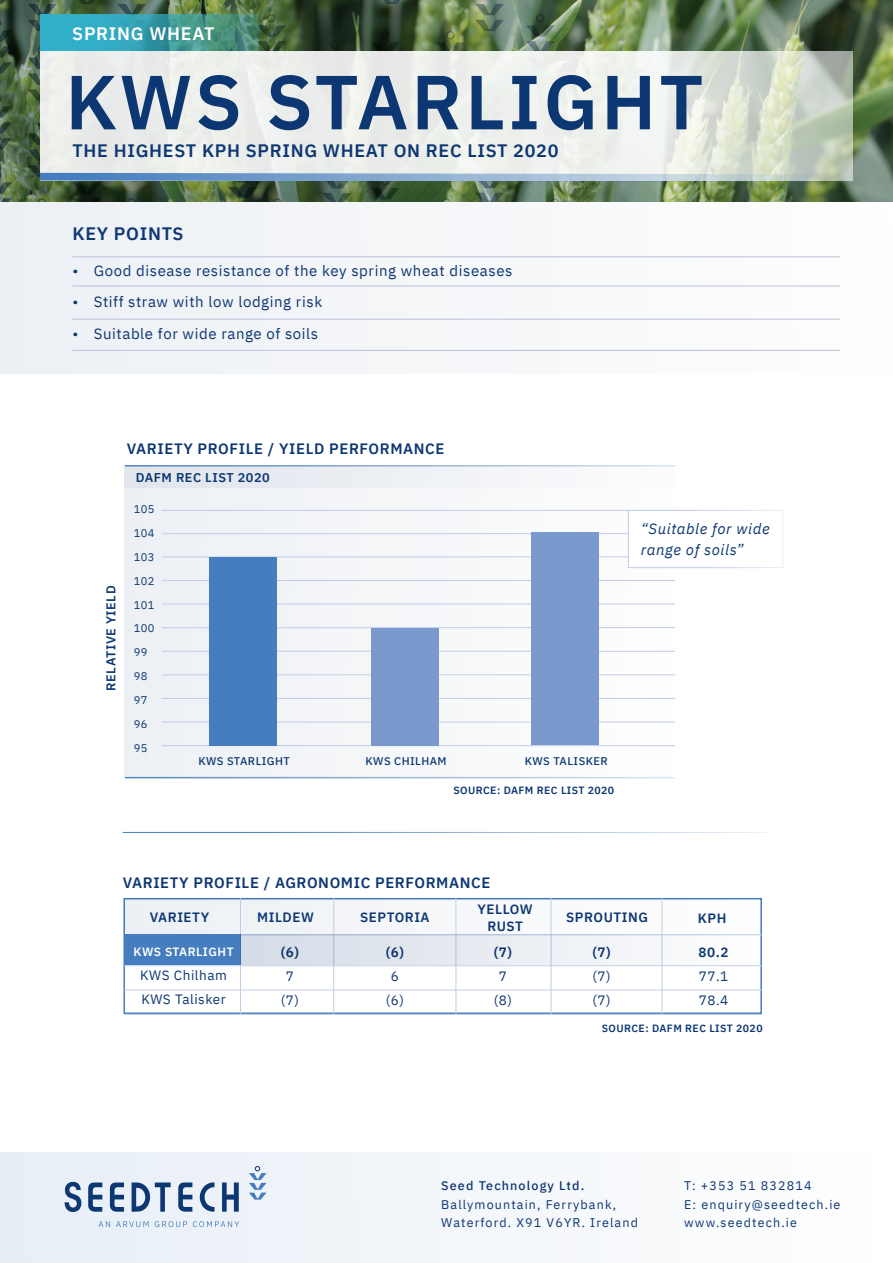
<style>
.page{position:relative;width:893px;height:1263px;background:#fff}
.page>*{position:absolute;margin:0;border:0;box-sizing:border-box;transform-origin:0 0}
.t1{font:600 76.5px "IBM Plex Sans";letter-spacing:.04em;color:#0d3773}
.t2{font:600 18px "IBM Plex Sans";letter-spacing:.04em;color:#0d3773}
.t3{font:600 18px "IBM Plex Sans";letter-spacing:.04em;color:#fff}
.t4{font:15px "IBM Plex Sans";letter-spacing:.04em;color:#0d3773}
.t5{font:600 15px "IBM Plex Sans";letter-spacing:.04em;color:#0d3773}
.t6{font:italic 15px/21px "IBM Plex Sans";letter-spacing:.04em;color:#0d3773}
.t7{font:600 13.5px/16.5px "IBM Plex Sans";letter-spacing:.04em;color:#0d3773;text-align:center}
.t8{font:13.5px/24px "IBM Plex Sans";letter-spacing:.04em;color:#0d3773;text-align:center}
.t9{font:600 12.75px "IBM Plex Sans";letter-spacing:.04em;color:#0d3773}
.t10{font:12.45px/18.8px "IBM Plex Sans";letter-spacing:.09em;color:#0d3773}
.t11{font:500 12.45px "IBM Plex Sans";letter-spacing:.09em;color:#0d3773}
.t12{font:600 12px "IBM Plex Sans";letter-spacing:.04em;color:#fff}
.t13{font:500 11.1px "IBM Plex Sans";letter-spacing:.04em;color:#0d3773}
.t14{font:11.1px/23.9px "IBM Plex Sans";letter-spacing:.04em;color:#0d3773}
.t15{font:600 10.5px "IBM Plex Sans";letter-spacing:.04em;color:#0d3773}
</style>
<div class="page">
<img style="left:0;top:0;width:893px;height:191px">
<svg style="left:0;top:0;width:12px;height:4px"></svg>
<svg style="left:0;top:19px;width:12px;height:54px"></svg>
<svg style="left:0;top:95px;width:12px;height:54px"></svg>
<svg style="left:0;top:171px;width:12px;height:20px"></svg>
<div style="left:0;top:1152px;width:893px;height:111px;background:#f4f7fb"></div>
<div style="left:0;top:191px;width:893px;height:183px;background:#f5f7f9"></div>
<hr style="left:72px;top:286px;width:768px;height:1px;background:#bbc1d9">
<hr style="left:72px;top:256px;width:768px;height:1px;background:#bbc1d9">
<hr style="left:72px;top:319px;width:768px;height:1px;background:#bbc1d9">
<hr style="left:72px;top:350px;width:768px;height:1px;background:#bbc1d9">
<img style="left:28px;top:0;width:824px;height:202px">
<hr style="left:123px;top:832px;width:646px;height:1px;background:#457dbf">
<svg style="left:65px;top:1182px;width:16px;height:30px"></svg>
<svg style="left:222px;top:1182px;width:17px;height:30px"></svg>
<svg style="left:88px;top:1182px;width:14px;height:30px"></svg>
<svg style="left:110px;top:1182px;width:14px;height:30px"></svg>
<svg style="left:178px;top:1182px;width:14px;height:30px"></svg>
<svg style="left:200px;top:1182px;width:14px;height:30px"></svg>
<svg style="left:132px;top:1182px;width:39px;height:30px"></svg>
<svg style="left:99px;top:1221px;width:140px;height:6px"></svg>
<svg style="left:249px;top:1166px;width:17px;height:33px"></svg>
<div style="left:123px;top:898px;width:639px;height:116px;border:2px solid #457dbf"></div>
<div style="left:124px;top:898px;width:638px;height:37px;background:#f5f7f9"></div>
<hr style="left:240px;top:898px;width:1px;height:116px;background:#c1cde7">
<hr style="left:333px;top:898px;width:1px;height:116px;background:#c1cde7">
<hr style="left:456px;top:898px;width:1px;height:116px;background:#c1cde7">
<hr style="left:551px;top:898px;width:1px;height:116px;background:#c1cde7">
<hr style="left:662px;top:898px;width:1px;height:116px;background:#c1cde7">
<hr style="left:124px;top:965px;width:638px;height:1px;background:#c1cde7">
<hr style="left:124px;top:990px;width:638px;height:1px;background:#c1cde7">
<hr style="left:124px;top:1014px;width:638px;height:1px;background:#c1cde7">
<div style="left:124px;top:934px;width:116px;height:31px;background:#457dbf"></div>
<div style="left:241px;top:934px;width:521px;height:31px;background:linear-gradient(to right,#d4dbe6,#fefefe)"></div>
<div style="left:125px;top:466px;width:550px;height:311px;background:#f4f6f8"></div>
<hr style="left:125px;top:777px;width:550px;height:1px;background:#457dbf">
<hr style="left:162px;top:510px;width:513px;height:1px;background:#c1cde7">
<hr style="left:162px;top:533px;width:513px;height:1px;background:#c1cde7">
<hr style="left:162px;top:556px;width:513px;height:1px;background:#c1cde7">
<hr style="left:162px;top:580px;width:513px;height:1px;background:#c1cde7">
<hr style="left:162px;top:604px;width:513px;height:1px;background:#c1cde7">
<hr style="left:162px;top:627px;width:513px;height:1px;background:#c1cde7">
<hr style="left:162px;top:651px;width:513px;height:1px;background:#c1cde7">
<hr style="left:162px;top:674px;width:513px;height:1px;background:#c1cde7">
<hr style="left:162px;top:698px;width:513px;height:1px;background:#c1cde7">
<hr style="left:162px;top:722px;width:513px;height:1px;background:#c1cde7">
<hr style="left:162px;top:745px;width:513px;height:1px;background:#c1cde7">
<div style="left:210px;top:557px;width:67px;height:189px;background:#457dbf"></div>
<div style="left:372px;top:628px;width:67px;height:117px;background:#7a9ace"></div>
<div style="left:531px;top:533px;width:67px;height:212px;background:#7a9ace"></div>
<div style="left:125px;top:465px;width:550px;height:23px;background:linear-gradient(to right,#dfe5ec,#fcfdfd)"></div>
<hr style="left:125px;top:465px;width:550px;height:1px;background:#457dbf">
<div style="left:628px;top:510px;width:155px;height:58px;background:#fff;border:1px solid #c1cde7"></div>
<p class="t3" style="left:72px;top:19px;width:144px">SPRING WHEAT</p>
<h1 class="t1" style="left:65px;top:42px;width:640px">KWS STARLIGHT</h1>
<p class="t2" style="left:72px;top:137px;width:488px">THE HIGHEST KPH SPRING WHEAT ON REC LIST 2020</p>
<p class="t2" style="left:72px;top:220px;width:113px">KEY POINTS</p>
<p class="t4" style="left:72px;top:259px;width:442px">• Good disease resistance of the key spring wheat diseases</p>
<p class="t4" style="left:72px;top:290px;width:251px">• Stiff straw with low lodging risk</p>
<p class="t4" style="left:72px;top:322px;width:247px">• Suitable for wide range of soils</p>
<p class="t5" style="left:127px;top:436px;width:319px">VARIETY PROFILE / YIELD PERFORMANCE</p>
<p class="t9" style="left:101px;top:691px;width:107px;rotate:-90deg">RELATIVE YIELD</p>
<p class="t9" style="left:136px;top:468px;width:136px">DAFM REC LIST 2020</p>
<p class="t14" style="left:134px;top:496px;width:22px">105<br>104<br>103<br>102<br>101<br>100<br>99<br>98<br>97<br>96<br>95</p>
<p class="t13" style="left:198px;top:753px;width:93px">KWS STARLIGHT</p>
<p class="t13" style="left:366px;top:752px;width:83px">KWS CHILHAM</p>
<p class="t13" style="left:525px;top:752px;width:85px">KWS TALISKER</p>
<p class="t15" style="left:453px;top:782px;width:162px">SOURCE: DAFM REC LIST 2020</p>
<p class="t6" style="left:641px;top:517px;width:130px">“Suitable for wide range of soils”</p>
<p class="t5" style="left:123px;top:871px;width:369px">VARIETY PROFILE / AGRONOMIC PERFORMANCE</p>
<p class="t7" style="left:150px;top:908px;width:61px">VARIETY</p>
<p class="t7" style="left:281px;top:943px;width:20px">(6)</p>
<p class="t8" style="left:281px;top:963px;width:20px">7 (7)</p>
<p class="t7" style="left:478px;top:900px;width:57px">YELLOW<br>RUST</p>
<p class="t7" style="left:257px;top:908px;width:58px">MILDEW</p>
<p class="t7" style="left:360px;top:908px;width:71px">SEPTORIA</p>
<p class="t7" style="left:566px;top:908px;width:83px">SPROUTING</p>
<p class="t7" style="left:698px;top:909px;width:30px">KPH</p>
<p class="t7" style="left:386px;top:943px;width:20px">(6)</p>
<p class="t8" style="left:386px;top:963px;width:20px">6 (6)</p>
<p class="t7" style="left:494px;top:943px;width:20px">(7)</p>
<p class="t8" style="left:494px;top:963px;width:20px">7 (8)</p>
<p class="t7" style="left:592px;top:943px;width:20px">(7)</p>
<p class="t8" style="left:592px;top:963px;width:20px;text-align:left">(7) (7)</p>
<p class="t12" style="left:134px;top:942px;width:102px">KWS STARLIGHT</p>
<p class="t8" style="left:140px;top:962px;width:88px;text-align:left">KWS Chilham<br>KWS Talisker</p>
<p class="t7" style="left:699px;top:943px;width:31px">80.2</p>
<p class="t8" style="left:699px;top:963px;width:31px;text-align:left">77.1<br>78.4</p>
<p class="t15" style="left:602px;top:1019px;width:162px">SOURCE: DAFM REC LIST 2020</p>
<p class="t11" style="left:441px;top:1176px;width:145px">Seed Technology Ltd.</p>
<p class="t10" style="left:441px;top:1194px;width:198px">Ballymountain, Ferrybank,<br>Waterford. X91 V6YR. Ireland</p>
<p class="t10" style="left:684px;top:1175px;width:158px">T: +353 51 832814<br>E: enquiry@seedtech.ie www.seedtech.ie</p>
</div>
